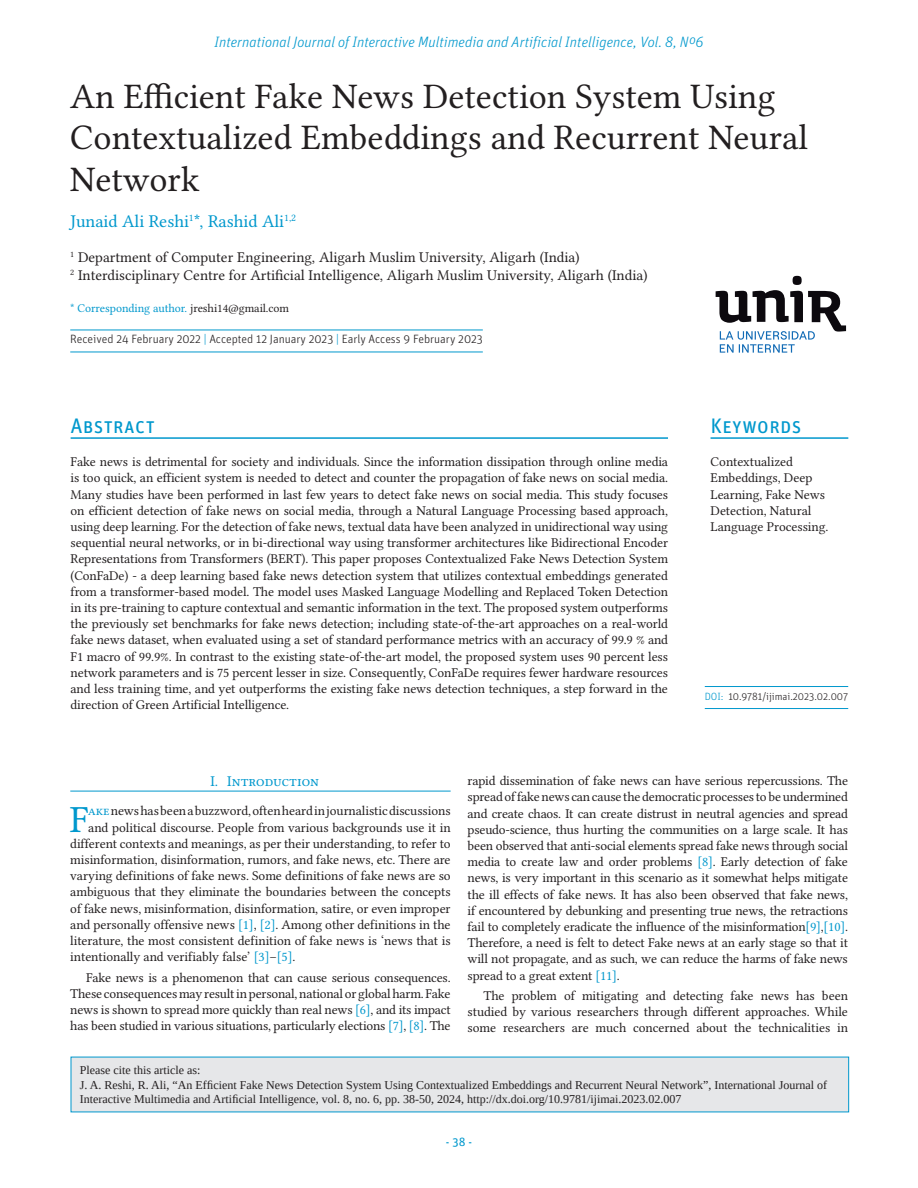
<style>
.page{position:relative;width:918px;height:1188px;background:#fff}
.page>*{position:absolute;margin:0;border:0;box-sizing:border-box;transform-origin:0 0}
.Texto_-_PrimerParrafo{font:38.55px "Libertinus Serif";color:#0098cd}
.Titulo{font:36px/41.4px "Libertinus Serif";color:#231f20}
.Apdo_portada{font:21px "Unit OT";letter-spacing:-.005em;color:#0098cd}
.Autor{font:18px "Libertinus Serif";color:#0098cd}
.Departamento{font:15px "Libertinus Serif";color:#231f20}
.t1{font:italic 300 15px "Unit OT";color:#0098cd}
.t2{font:15px "Libertinus Serif";color:#0098cd}
.Abstract{font:13.5px/16.2px "Libertinus Serif";letter-spacing:-.01em;color:#231f20}
.Texto{font:13.5px/16.2px "Libertinus Serif";letter-spacing:-.005em;color:#231f20;text-align:justify}
.Texto_-_PrimerParrafo-2{font:13.5px "Libertinus Serif";letter-spacing:.005em;color:#231f20}
.Keywords{font:13.5px/16.2px "Libertinus Serif";color:#231f20}
.Texto_-_PrimerParrafo-3{font:13.5px "Libertinus Serif";letter-spacing:.09em;color:#231f20}
.Texto_-_PrimerParrafo-4{font:13.5px "Libertinus Serif";letter-spacing:.12em;color:#231f20}
.Texto_-_PrimerParrafo-5{font:13.5px "Libertinus Serif";letter-spacing:.03em;color:#231f20}
.cita-IP{font:12px/14.4px "Liberation Serif";color:#231f20}
.HistoricoArt{font:300 12px "Unit OT";color:#231f20}
.Corresponding_author{font:12px "Libertinus Serif";letter-spacing:.025em;color:#0098cd}
.t3{font:12px "Unit OT";color:#0098cd}
.DOI{font:300 10.5px "Unit OT";color:#231f20}
.s1{color:#231f20}
.s2{color:#0098cd}
</style>
<div class="page">
<div style="left:71px;top:1057px;width:778px;height:55px;background:#e6e7e9"></div>
<svg style="left:716px;top:276px;width:130px;height:77px"></svg>
<hr style="left:711px;top:437px;width:137px;height:2px;background:#0098cd">
<hr style="left:71px;top:437px;width:597px;height:2px;background:#0098cd">
<hr style="left:705px;top:686px;width:143px;height:1px;background:#0098cd">
<hr style="left:705px;top:708px;width:143px;height:1px;background:#0098cd">
<hr style="left:70px;top:330px;width:413px;height:1px;background:#0098cd">
<hr style="left:70px;top:352px;width:413px;height:1px;background:#0098cd">
<hr style="left:70px;top:791px;width:381px;height:1px;background:#0098cd">
<p class="t1" style="left:214px;top:33px;width:491px">International Journal of Interactive Multimedia and Artificial Intelligence, Vol. 8, Nº6</p>
<p class="Titulo" style="left:70px;top:75px;width:739px">An Efficient Fake News Detection System Using<br>Contextualized Embeddings and Recurrent Neural<br>Network</p>
<p class="Autor" style="left:70px;top:211px;width:227px">Junaid Ali Reshi<sup>1</sup>*, Rashid Ali<sup>1,2</sup></p>
<p class="Departamento" style="left:70px;top:248px;width:511px"><sup>1</sup> Department of Computer Engineering, Aligarh Muslim University, Aligarh (India)</p>
<p class="Departamento" style="left:70px;top:266px;width:579px"><sup>2</sup> Interdisciplinary Centre for Artificial Intelligence, Aligarh Muslim University, Aligarh (India)</p>
<p class="Corresponding_author" style="left:70px;top:301px;width:219px">* Corresponding author. <span class="s1">jreshi14@gmail.com</span></p>
<p class="HistoricoArt" style="left:70px;top:332px;width:414px">Received 24 February 2022 <span class="s2">|</span> Accepted 12 January 2023 <span class="s2">|</span> Early Access 9 February 2023</p>
<p class="Apdo_portada" style="left:71px;top:413px;width:86px">Abstract</p>
<p class="Abstract" style="left:71px;top:454px;width:599px">Fake news is detrimental for society and individuals. Since the information dissipation through online media is too quick, an efficient system is needed to detect and counter the propagation of fake news on social media.<br>Many studies have been performed in last few years to detect fake news on social media. This study focuses on efficient detection of fake news on social media, through a Natural Language Processing based approach, using deep learning. For the detection of fake news, textual data have been analyzed in unidirectional way using sequential neural networks, or in bi-directional way using transformer architectures like Bidirectional Encoder Representations from Transformers (BERT). This paper proposes Contextualized Fake News Detection System (ConFaDe) - a deep learning based fake news detection system that utilizes contextual embeddings generated from a transformer-based model. The model uses Masked Language Modelling and Replaced Token Detection in its pre-training to capture contextual and semantic information in the text. The proposed system outperforms the previously set benchmarks for fake news detection; including state-of-the-art approaches on a real-world fake news dataset, when evaluated using a set of standard performance metrics with an accuracy of 99.9 % and F1 macro of 99.9%. In contrast to the existing state-of-the-art model, the proposed system uses 90 percent less network parameters and is 75 percent lesser in size. Consequently, ConFaDe requires fewer hardware resources and less training time, and yet outperforms the existing fake news detection techniques, a step forward in the direction of Green Artificial Intelligence.</p>
<p class="Apdo_portada" style="left:711px;top:413px;width:93px">Keywords</p>
<p class="Keywords" style="left:711px;top:454px;width:119px">Contextualized<br>Embeddings, Deep<br>Learning, Fake News<br>Detection, Natural<br>Language Processing.</p>
<p class="DOI" style="left:705px;top:690px;width:145px"><span class="s2">DOI:</span> 10.9781/ijimai.2023.02.007</p>
<p class="t2" style="left:211px;top:773px;width:110px">I. Introduction</p>
<p class="Texto_-_PrimerParrafo" style="left:70px;top:796px;width:20px">F</p>
<p class="Texto_-_PrimerParrafo-2" style="left:88px;top:803px;width:364px"><span class="s2">ake</span> news has been a buzzword, often heard in journalistic discussions</p>
<p class="Texto_-_PrimerParrafo-2" style="left:88px;top:819px;width:364px">and political discourse. People from various backgrounds use it in</p>
<p class="Texto_-_PrimerParrafo-2" style="left:70px;top:835px;width:382px">different contexts and meanings, as per their understanding, to refer to</p>
<p class="Texto_-_PrimerParrafo-4" style="left:70px;top:851px;width:382px">misinformation, disinformation, rumors, and fake news, etc. There are</p>
<p class="Texto_-_PrimerParrafo-2" style="left:70px;top:868px;width:382px">varying definitions of fake news. Some definitions of fake news are so</p>
<p class="Texto_-_PrimerParrafo-5" style="left:70px;top:884px;width:382px">ambiguous that they eliminate the boundaries between the concepts</p>
<p class="Texto_-_PrimerParrafo-3" style="left:70px;top:900px;width:382px">of fake news, misinformation, disinformation, satire, or even improper</p>
<p class="Texto_-_PrimerParrafo-2" style="left:70px;top:916px;width:382px">and personally offensive news <span class="s2">[1]</span>, <span class="s2">[2]</span>. Among other definitions in the</p>
<p class="Texto_-_PrimerParrafo-2" style="left:70px;top:932px;width:382px">literature, the most consistent definition of fake news is ‘news that is</p>
<p class="Texto_-_PrimerParrafo-2" style="left:70px;top:949px;width:227px">intentionally and verifiably false’ <span class="s2">[3]</span>–<span class="s2">[5]</span>.</p>
<p class="Texto" style="left:70px;top:969px;width:382px;text-indent:16px">Fake news is a phenomenon that can cause serious consequences.<br>These consequences may result in personal, national or global harm. Fake news is shown to spread more quickly than real news <span class="s2">[6]</span>, and its impact has been studied in various situations, particularly elections <span class="s2">[7]</span>, <span class="s2">[8]</span>. The</p>
<p class="Texto" style="left:468px;top:772px;width:382px">rapid dissemination of fake news can have serious repercussions. The spread of fake news can cause the democratic processes to be undermined and create chaos. It can create distrust in neutral agencies and spread pseudo-science, thus hurting the communities on a large scale. It has been observed that anti-social elements spread fake news through social media to create law and order problems <span class="s2">[8]</span>. Early detection of fake news, is very important in this scenario as it somewhat helps mitigate the ill effects of fake news. It has also been observed that fake news, if encountered by debunking and presenting true news, the retractions fail to completely eradicate the influence of the misinformation<span class="s2">[9]</span>,<span class="s2">[10]</span>.<br>Therefore, a need is felt to detect Fake news at an early stage so that it will not propagate, and as such, we can reduce the harms of fake news spread to a great extent <span class="s2">[11]</span>.</p>
<p class="Texto" style="left:468px;top:987px;width:382px;text-indent:16px">The problem of mitigating and detecting fake news has been studied by various researchers through different approaches. While some researchers are much concerned about the technicalities in</p>
<p class="cita-IP" style="left:80px;top:1063px;width:749px">Please cite this article as:<br>J. A. Reshi, R. Ali, “An Efficient Fake News Detection System Using Contextualized Embeddings and Recurrent Neural Networkˮ, International Journal of<br>Interactive Multimedia and Artificial Intelligence, vol. 8, no. 6, pp. 38-50, 2024, http://dx.doi.org/10.9781/ijimai.2023.02.007</p>
<p class="t3" style="left:446px;top:1135px;width:28px">- 38 -</p>
</div>
